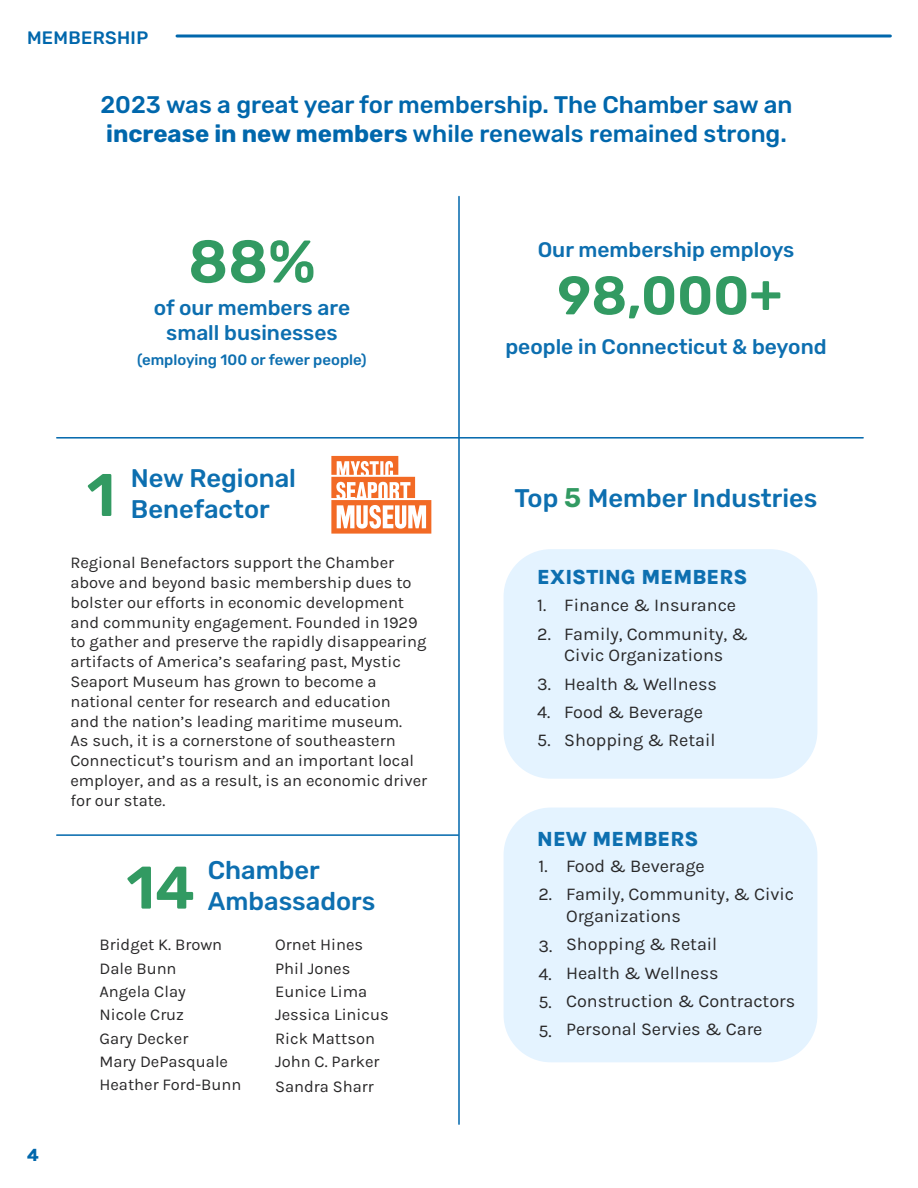
<style>
.page{position:relative;width:918px;height:1188px;background:#fff}
.page>*{position:absolute;margin:0;border:0;box-sizing:border-box;transform-origin:0 0}
.t1{font:600 60px "Rubik";color:#329a62}
.t2{font:600 54px "Rubik";color:#329a62}
.t3{font:500 25.5px/30.6px "Rubik";color:#0d6fb0}
.t4{font:500 24px/28.8px "Rubik";color:#0067ac}
.t5{font:500 21px/25.2px "Rubik";color:#0d6fb0;text-align:center}
.t6{font:800 21px "Karla";color:#0d6fb0}
.t7{font:18px/28.3px "Karla";color:#292829}
.t8{font:500 18px "Rubik";letter-spacing:.02em;color:#0067ac}
.t9{font:800 18px "Karla";color:#0067ac}
.t10{font:16.5px/19.8px "Karla";color:#292829}
.t11{font:500 15px "Rubik";color:#0d6fb0}
.s1{font-weight:700}
.s2{font-weight:600;font-size:27px;color:#329a62}
</style>
<div class="page">
<div style="left:504px;top:808px;width:313px;height:254px;background:#e4f3ff;border-radius:47px"></div>
<div style="left:504px;top:549px;width:313px;height:230px;background:#e4f3ff;border-radius:47px"></div>
<svg style="left:177px;top:34px;width:713px;height:4px;background:#3f8cc0"></svg>
<hr style="left:458px;top:197px;width:2px;height:927px;background:#0067ac">
<hr style="left:57px;top:437px;width:806px;height:2px;background:#0067ac">
<hr style="left:57px;top:834px;width:401px;height:2px;background:#0067ac">
<svg style="left:331px;top:456px;width:100px;height:78px"></svg>
<p class="t8" style="left:27px;top:27px;width:123px">MEMBERSHIP</p>
<h3 class="t4" style="left:100px;top:91px;width:694px">2023 was a great year for membership. The Chamber saw an <span class="s1">increase in new members</span> while renewals remained strong.</h3>
<h1 class="t1" style="left:188px;top:227px;width:129px">88%</h1>
<p class="t5" style="left:154px;top:296px;width:198px">of our members are small businesses</p>
<p class="t11" style="left:137px;top:351px;width:231px">(employing 100 or fewer people)</p>
<p class="t9" style="left:27px;top:1142px;width:13px">4</p>
<h1 class="t1" style="left:87px;top:460px;width:30px">1</h1>
<h3 class="t3" style="left:131px;top:464px;width:167px">New Regional<br>Benefactor</h3>
<p class="t10" style="left:70px;top:552px;width:358px">Regional Benefactors support the Chamber above and beyond basic membership dues to bolster our efforts in economic development and community engagement. Founded in 1929 to gather and preserve the rapidly disappearing artifacts of America’s seafaring past, Mystic Seaport Museum has grown to become a national center for research and education<br>and the nation’s leading maritime museum.<br>As such, it is a cornerstone of southeastern Connecticut’s tourism and an important local employer, and as a result, is an economic driver for our state.</p>
<h1 class="t1" style="left:126px;top:853px;width:70px">14</h1>
<h3 class="t3" style="left:208px;top:856px;width:169px">Chamber<br>Ambassadors</h3>
<p class="t10" style="left:100px;top:933px;width:143px;line-height:23.2px">Bridget K. Brown<br>Dale Bunn<br>Angela Clay<br>Nicole Cruz<br>Gary Decker<br>Mary DePasquale<br>Heather Ford-Bunn</p>
<p class="t10" style="left:275px;top:933px;width:115px;line-height:23.2px">Ornet Hines<br>Phil Jones<br>Eunice Lima<br>Jessica Linicus<br>Rick Mattson<br>John C. Parker</p>
<p class="t10" style="left:275px;top:1076px;width:100px">Sandra Sharr</p>
<p class="t5" style="left:538px;top:238px;width:258px">Our membership employs</p>
<h2 class="t2" style="left:557px;top:264px;width:227px">98,000+</h2>
<p class="t5" style="left:505px;top:334px;width:323px">people in Connecticut &amp; beyond</p>
<h3 class="t3" style="left:515px;top:484px;width:304px">Top <span class="s2">5</span> Member Industries</h3>
<p class="t6" style="left:537px;top:563px;width:212px">EXISTING MEMBERS</p>
<p class="t7" style="left:537px;top:591px;width:200px">1. Finance &amp; Insurance</p>
<p class="t7" style="left:537px;top:622px;width:212px;line-height:21.6px;text-align:center">2. Family, Community, &amp;<br>Civic Organizations</p>
<p class="t7" style="left:537px;top:669px;width:181px">3. Health &amp; Wellness</p>
<p class="t7" style="left:537px;top:697px;width:167px">4. Food &amp; Beverage</p>
<p class="t7" style="left:537px;top:726px;width:180px">5. Shopping &amp; Retail</p>
<p class="t6" style="left:537px;top:824px;width:163px">NEW MEMBERS</p>
<p class="t7" style="left:538px;top:851px;width:15px">1.<br>2.</p>
<p class="t7" style="left:538px;top:931px;width:15px;text-align:justify">3.<br>4.<br>5.<br>5.</p>
<p class="t7" style="left:566px;top:851px;width:230px">Food &amp; Beverage<br>Family, Community, &amp; Civic</p>
<p class="t7" style="left:566px;top:901px;width:231px">Organizations<br>Shopping &amp; Retail<br>Health &amp; Wellness<br>Construction &amp; Contractors<br>Personal Servies &amp; Care</p>
</div>
